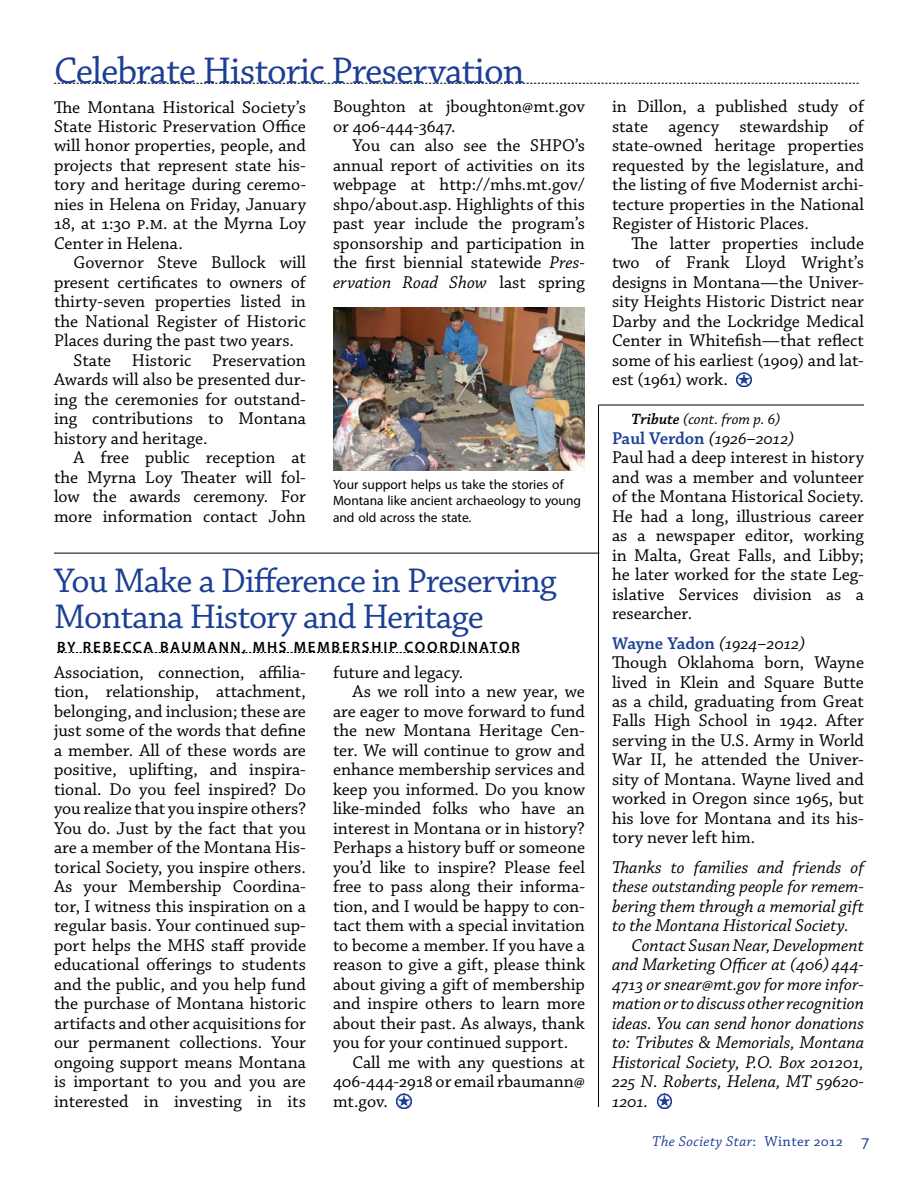
<style>
.page{position:relative;width:918px;height:1188px;background:#fff}
.page>*{position:absolute;margin:0;border:0;box-sizing:border-box;transform-origin:0 0}
.t1{font:39px "Chaparral Pro";letter-spacing:-.025em;color:#1c3e94}
.t2{font:36px/36px "Chaparral Pro";letter-spacing:-.025em;color:#1c3e94}
.t3{font:18px/19.5px "Chaparral Pro";color:#000;text-align:justify}
.t4{font:italic 18px "Chaparral Pro";color:#000}
.t5{font:italic 15.75px "Chaparral Pro";color:#000}
.t6{font:600 15px "Myriad Pro";letter-spacing:.12em;color:#000}
.t7{font:italic 15px "Chaparral Pro";letter-spacing:.03em;color:#1c3e94}
.t8{font:13.5px/16.5px "Myriad Pro";color:#000}
.s1{font-style:italic}
.s2{font-weight:600}
.s3{font-weight:600;color:#1c3e94}
.s4{font-style:normal}
.s5{font-style:normal;font-size:18px}
</style>
<div class="page">
<img style="left:737px;top:372px;width:14px;height:15px">
<img style="left:397px;top:1094px;width:14px;height:15px">
<img style="left:657px;top:1094px;width:15px;height:14px">
<svg style="left:54px;top:83px;width:805px;height:1px"></svg>
<svg style="left:57px;top:652px;width:461px;height:1px"></svg>
<hr style="left:598px;top:405px;width:1px;height:702px;background:#000">
<hr style="left:54px;top:553px;width:545px;height:1px;background:#000">
<hr style="left:598px;top:405px;width:266px;height:1px;background:#000">
<img style="left:333px;top:308px;width:252px;height:163px">
<h1 class="t1" style="left:54px;top:49px;width:472px">Celebrate Historic Preservation</h1>
<p class="t3" style="left:54px;top:98px;width:254px">The Montana Historical Society’s State Historic Preservation Office will honor properties, people, and projects that represent state his&shy;tory and heritage during ceremo&shy;nies in Helena on Friday, January 18, at 1:30 p.m. at the Myrna Loy Center in Helena.</p>
<p class="t3" style="left:73px;top:254px;width:234px">Governor Steve Bullock will</p>
<p class="t3" style="left:54px;top:273px;width:253px">present certificates to owners of</p>
<p class="t3" style="left:54px;top:293px;width:253px">thirty-seven properties listed in</p>
<p class="t3" style="left:54px;top:312px;width:254px">the National Register of Historic</p>
<p class="t3" style="left:54px;top:332px;width:242px">Places during the past two years.</p>
<p class="t3" style="left:73px;top:351px;width:234px">State Historic Preservation</p>
<p class="t3" style="left:54px;top:371px;width:253px">Awards will also be presented dur-</p>
<p class="t3" style="left:54px;top:390px;width:253px">ing the ceremonies for outstand-</p>
<p class="t3" style="left:54px;top:410px;width:254px">ing contributions to Montana</p>
<p class="t3" style="left:54px;top:429px;width:155px">history and heritage.</p>
<p class="t3" style="left:73px;top:449px;width:234px">A free public reception at</p>
<p class="t3" style="left:54px;top:468px;width:253px">the Myrna Loy Theater will fol-</p>
<p class="t3" style="left:54px;top:488px;width:253px">low the awards ceremony. For</p>
<p class="t3" style="left:54px;top:507px;width:254px">more information contact John</p>
<p class="t3" style="left:333px;top:98px;width:254px">Boughton at jboughton@mt.gov or 406-444-3647.</p>
<p class="t3" style="left:333px;top:137px;width:254px;text-indent:19px">You can also see the SHPO’s annual report of activities on its webpage at http://mhs.mt.gov/ shpo/about.asp. Highlights of this past year include the program’s sponsorship and participation in the first biennial statewide <span class="s1">Pres&shy;ervation Road Show</span> last spring</p>
<p class="t8" style="left:333px;top:476px;width:250px">Your support helps us take the stories of<br>Montana like ancient archaeology to young and old across the state.</p>
<h2 class="t2" style="left:54px;top:564px;width:504px">You Make a Difference in Preserving<br>Montana History and Heritage</h2>
<p class="t6" style="left:57px;top:638px;width:464px">BY REBECCA BAUMANN, MHS MEMBERSHIP COORDINATOR</p>
<p class="t3" style="left:54px;top:663px;width:254px">Association, connection, affilia&shy;tion, relationship, attachment, belonging, and inclusion; these are just some of the words that define a member. All of these words are positive, uplifting, and inspira&shy;tional. Do you feel inspired? Do you realize that you inspire others?<br>You do. Just by the fact that you are a member of the Montana His&shy;torical Society, you inspire others.<br>As your Membership Coordina&shy;tor, I witness this inspiration on a regular basis. Your continued sup&shy;port helps the MHS staff provide educational offerings to students and the public, and you help fund the purchase of Montana historic artifacts and other acquisitions for our permanent collections. Your ongoing support means Montana is important to you and you are interested in investing in its</p>
<p class="t3" style="left:333px;top:663px;width:132px">future and legacy.</p>
<p class="t3" style="left:352px;top:683px;width:234px">As we roll into a new year, we</p>
<p class="t3" style="left:333px;top:702px;width:254px">are eager to move forward to fund</p>
<p class="t3" style="left:333px;top:722px;width:253px">the new Montana Heritage Cen-</p>
<p class="t3" style="left:333px;top:741px;width:253px">ter. We will continue to grow and</p>
<p class="t3" style="left:333px;top:761px;width:254px">enhance membership services and</p>
<p class="t3" style="left:333px;top:780px;width:253px">keep you informed. Do you know</p>
<p class="t3" style="left:333px;top:800px;width:254px">like-minded folks who have an</p>
<p class="t3" style="left:333px;top:819px;width:253px">interest in Montana or in history?</p>
<p class="t3" style="left:333px;top:839px;width:254px">Perhaps a history buff or someone</p>
<p class="t3" style="left:333px;top:858px;width:254px">you’d like to inspire? Please feel</p>
<p class="t3" style="left:333px;top:878px;width:254px">free to pass along their informa-</p>
<p class="t3" style="left:333px;top:897px;width:253px">tion, and I would be happy to con-</p>
<p class="t3" style="left:333px;top:917px;width:253px">tact them with a special invitation</p>
<p class="t3" style="left:333px;top:936px;width:254px">to become a member. If you have a</p>
<p class="t3" style="left:333px;top:956px;width:254px">reason to give a gift, please think</p>
<p class="t3" style="left:333px;top:975px;width:253px">about giving a gift of membership</p>
<p class="t3" style="left:333px;top:995px;width:254px">and inspire others to learn more</p>
<p class="t3" style="left:333px;top:1014px;width:253px">about their past. As always, thank</p>
<p class="t3" style="left:333px;top:1034px;width:237px">you for your continued support.</p>
<p class="t3" style="left:352px;top:1053px;width:234px">Call me with any questions at</p>
<p class="t3" style="left:333px;top:1073px;width:253px">406-444-2918 or email rbaumann@</p>
<p class="t3" style="left:333px;top:1092px;width:56px">mt.gov.</p>
<p class="t3" style="left:612px;top:98px;width:254px">in Dillon, a published study of state agency stewardship of state-owned heritage properties requested by the legislature, and the listing of five Modernist archi&shy;tecture properties in the National Register of Historic Places.</p>
<p class="t3" style="left:612px;top:234px;width:254px;text-indent:19px">The latter properties include two of Frank Lloyd Wright’s designs in Montana—the Univer&shy;sity Heights Historic District near Darby and the Lockridge Medical Center in Whitefish—that reflect some of his earliest (1909) and lat&shy;est (1961) work.</p>
<p class="t5" style="left:632px;top:410px;width:150px"><span class="s2">Tribute</span> (cont. from p. 6)</p>
<p class="t3" style="left:612px;top:429px;width:254px;text-align:left"><span class="s3">Paul Verdon</span> <span class="s1">(1926–2012)<br></span>Paul had a deep interest in history and was a member and volunteer of the Montana Historical Society.<br>He had a long, illustrious career as a newspaper editor, working in Malta, Great Falls, and Libby; he later worked for the state Leg&shy;islative Services division as a researcher.</p>
<p class="t3" style="left:612px;top:634px;width:254px;text-align:left"><span class="s3">Wayne Yadon</span> <span class="s1">(1924–2012)<br></span>Though Oklahoma born, Wayne lived in Klein and Square Butte as a child, graduating from Great<br>Falls High School in 1942. After serving in the U.S. Army in World<br>War II, he attended the Univer&shy;sity of Montana. Wayne lived and worked in Oregon since 1965, but his love for Montana and its his&shy;tory never left him.</p>
<p class="t4" style="left:612px;top:857px;width:253px">Thanks to families and friends of</p>
<p class="t4" style="left:612px;top:877px;width:253px">these outstanding people for remem-</p>
<p class="t4" style="left:612px;top:896px;width:254px">bering them through a memorial gift</p>
<p class="t4" style="left:612px;top:916px;width:238px">to the Montana Historical Society.</p>
<p class="t4" style="left:631px;top:935px;width:234px">Contact Susan Near, Development</p>
<p class="t4" style="left:612px;top:955px;width:253px">and Marketing Officer at (406) 444-</p>
<p class="t4" style="left:612px;top:974px;width:253px">4713 or snear@mt.gov for more infor-</p>
<p class="t4" style="left:612px;top:994px;width:253px">mation or to discuss other recognition</p>
<p class="t4" style="left:612px;top:1013px;width:253px">ideas. You can send honor donations</p>
<p class="t4" style="left:612px;top:1033px;width:253px">to: Tributes &amp; Memorials, Montana</p>
<p class="t4" style="left:612px;top:1052px;width:253px">Historical Society, P.O. Box 201201,</p>
<p class="t4" style="left:612px;top:1072px;width:253px">225 N. Roberts, Helena, MT 59620-</p>
<p class="t4" style="left:612px;top:1091px;width:38px">1201.</p>
<p class="t7" style="left:652px;top:1133px;width:219px">The Society Star<span class="s4">: Winter 2012</span> <span class="s5">7</span></p>
</div>
